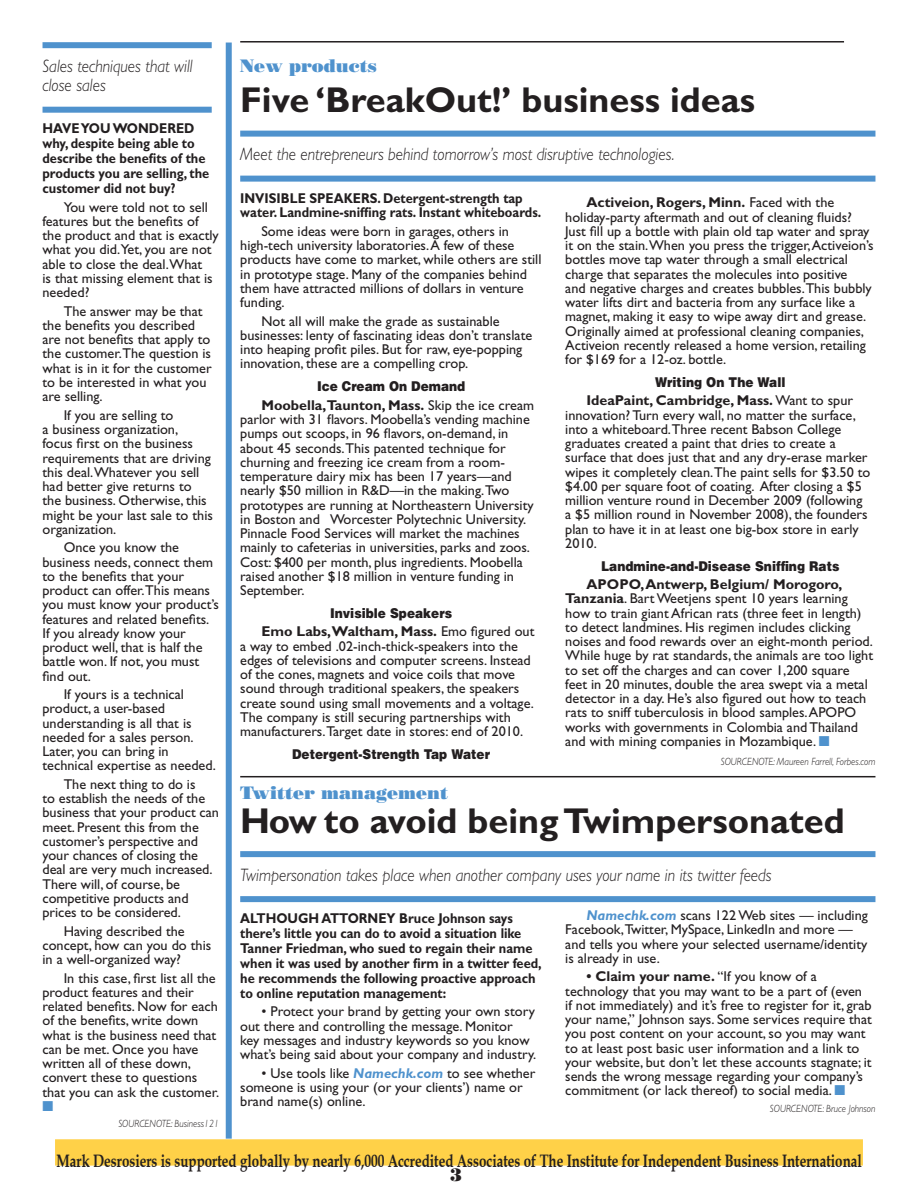
<style>
.page{position:relative;width:918px;height:1188px;background:#fff}
.page>*{position:absolute;margin:0;border:0;box-sizing:border-box;transform-origin:0 0}
.t1{font:700 36px "Gill Sans";color:#231f20}
.t2{font:italic 300 18px/19.5px "Gill Sans";color:#231f20;scale:.9 1}
.t3{font:700 18px "Book Antiqua";color:#231f20;scale:.74 1}
.t4{font:18px "Bodoni Poster";color:#4f92cd}
.t5{font:18px "Bodoni Poster";color:#231f20}
.t6{font:14.25px/14.2px "Gill Sans";color:#231f20}
.t7{font:700 14.25px/15px "Gill Sans";color:#231f20;scale:.9 1}
.t8{font:14.25px "Zapf Dingbats";color:#4f92cd}
.t9{font:900 13.5px "Helvetica";color:#231f20;scale:.9 1}
.t10{font:italic 300 10.5px "Gill Sans";color:#231f20;scale:.9 1}
.s1{font-weight:700}
.s2{color:#4f92cd}
.s3{font-weight:700;font-style:italic;color:#4f92cd}
</style>
<div class="page">
<div style="left:58px;top:1142px;width:802px;height:21px;background:#ffd148"></div>
<div style="left:55px;top:1139px;width:808px;height:27px;border:6px solid #ffd148"></div>
<div style="left:226px;top:43px;width:6px;height:1096px;background:#4f92cd"></div>
<div style="left:43px;top:42px;width:169px;height:6px;background:#4f92cd"></div>
<div style="left:43px;top:107px;width:169px;height:6px;background:#4f92cd"></div>
<hr style="left:240px;top:41px;width:604px;height:2px;background:#231f20">
<div style="left:240px;top:131px;width:635px;height:6px;background:#4f92cd"></div>
<div style="left:240px;top:176px;width:635px;height:6px;background:#4f92cd"></div>
<div style="left:240px;top:851px;width:635px;height:6px;background:#4f92cd"></div>
<div style="left:240px;top:896px;width:635px;height:6px;background:#4f92cd"></div>
<hr style="left:240px;top:776px;width:635px;height:1px;background:#231f20">
<p class="t2" style="left:43px;top:56px;width:169px">Sales techniques that will close sales</p>
<p class="t7" style="left:43px;top:121px;width:187px">HAVE YOU WONDERED why, despite being able to describe the benefits of the products you are selling, the customer did not buy?</p>
<p class="t6" style="left:43px;top:200px;width:178px;text-indent:21px">You were told not to sell features but the benefits of the product and that is exactly what you did.Yet, you are not able to close the deal.What<br>is that missing element that is needed?</p>
<p class="t6" style="left:43px;top:304px;width:171px;text-indent:21px">The answer may be that the benefits you described are not benefits that apply to the customer.The question is what is in it for the customer to be interested in what you are selling.</p>
<p class="t6" style="left:43px;top:408px;width:172px;text-indent:21px">If you are selling to<br>a business organization,<br>focus first on the business requirements that are driving this deal.Whatever you sell had better give returns to the business. Otherwise, this might be your last sale to this organization.</p>
<p class="t6" style="left:43px;top:540px;width:178px;text-indent:21px">Once you know the business needs, connect them to the benefits that your product can offer.This means you must know your product’s features and related benefits.<br>If you already know your product well, that is half the battle won. If not, you must find out.</p>
<p class="t6" style="left:43px;top:687px;width:175px;text-indent:21px">If yours is a technical product, a user-based understanding is all that is needed for a sales person.<br>Later, you can bring in technical expertise as needed.</p>
<p class="t6" style="left:43px;top:777px;width:178px;text-indent:21px">The next thing to do is<br>to establish the needs of the business that your product can meet. Present this from the customer’s perspective and your chances of closing the deal are very much increased.<br>There will, of course, be competitive products and prices to be considered.</p>
<p class="t6" style="left:43px;top:924px;width:170px;text-indent:21px">Having described the concept, how can you do this in a well-organized way?</p>
<p class="t6" style="left:43px;top:971px;width:178px;text-indent:21px">In this case, first list all the product features and their related benefits. Now for each of the benefits, write down what is the business need that can be met. Once you have written all of these down, convert these to questions that you can ask the customer.</p>
<p class="t8" style="left:43px;top:1099px;width:12px">■</p>
<p class="t10" style="left:118px;top:1118px;width:113px">SOURCENOTE: Business121</p>
<p class="t4" style="left:240px;top:55px;width:138px">New products</p>
<h1 class="t1" style="left:240px;top:78px;width:517px">Five ‘BreakOut!’ business ideas</h1>
<p class="t2" style="left:240px;top:145px;width:484px">Meet the entrepreneurs behind tomorrow’s most disruptive technologies.</p>
<p class="t7" style="left:240px;top:191px;width:336px;line-height:14.2px">INVISIBLE SPEAKERS. Detergent-strength tap water. Landmine-sniffing rats. Instant whiteboards.</p>
<p class="t6" style="left:240px;top:224px;width:303px;text-indent:21px">Some ideas were born in garages, others in high-tech university laboratories. A few of these products have come to market, while others are still in prototype stage. Many of the companies behind them have attracted millions of dollars in venture funding.</p>
<p class="t6" style="left:240px;top:314px;width:294px;text-indent:21px">Not all will make the grade as sustainable businesses: lenty of fascinating ideas don’t translate into heaping profit piles. But for raw, eye-popping innovation, these are a compelling crop.</p>
<p class="t9" style="left:317px;top:378px;width:166px">Ice Cream On Demand</p>
<p class="t6" style="left:240px;top:398px;width:295px;text-indent:21px"><span class="s1">Moobella,Taunton, Mass.</span> Skip the ice cream parlor with 31 flavors. Moobella’s vending machine pumps out scoops, in 96 flavors, on-demand, in about 45 seconds.This patented technique for churning and freezing ice cream from a room&shy;temperature dairy mix has been 17 years—and nearly $50 million in R&amp;D—in the making.Two prototypes are running at Northeastern University in Boston and Worcester Polytechnic University.<br>Pinnacle Food Services will market the machines mainly to cafeterias in universities, parks and zoos.<br>Cost: $400 per month, plus ingredients. Moobella raised another $18 million in venture funding in September.</p>
<p class="t9" style="left:330px;top:604px;width:137px">Invisible Speakers</p>
<p class="t6" style="left:240px;top:625px;width:296px;text-indent:21px"><span class="s1">Emo Labs,Waltham, Mass.</span> Emo figured out a way to embed .02-inch-thick-speakers into the edges of televisions and computer screens. Instead of the cones, magnets and voice coils that move sound through traditional speakers, the speakers create sound using small movements and a voltage.<br>The company is still securing partnerships with manufacturers.Target date in stores: end of 2010.</p>
<p class="t9" style="left:292px;top:745px;width:221px">Detergent-Strength Tap Water</p>
<p class="t6" style="left:565px;top:196px;width:310px;text-indent:21px"><span class="s1">Activeion, Rogers, Minn.</span> Faced with the holiday-party aftermath and out of cleaning fluids?<br>Just fill up a bottle with plain old tap water and spray it on the stain.When you press the trigger, Activeion’s bottles move tap water through a small electrical charge that separates the molecules into positive<br>and negative charges and creates bubbles.This bubbly water lifts dirt and bacteria from any surface like a magnet, making it easy to wipe away dirt and grease.<br>Originally aimed at professional cleaning companies, Activeion recently released a home version, retailing for $169 for a 12-oz. bottle.</p>
<p class="t9" style="left:655px;top:373px;width:146px">Writing On The Wall</p>
<p class="t6" style="left:565px;top:394px;width:307px;text-indent:21px"><span class="s1">IdeaPaint, Cambridge, Mass.</span> Want to spur innovation? Turn every wall, no matter the surface, into a whiteboard.Three recent Babson College graduates created a paint that dries to create a surface that does just that and any dry-erase marker wipes it completely clean.The paint sells for $3.50 to $4.00 per square foot of coating. After closing a $5 million venture round in December 2009 (following a $5 million round in November 2008), the founders plan to have it in at least one big-box store in early 2010.</p>
<p class="t9" style="left:601px;top:557px;width:266px">Landmine-and-Disease Sniffing Rats</p>
<p class="t6" style="left:565px;top:577px;width:309px;text-indent:21px"><span class="s1">APOPO, Antwerp, Belgium/ Morogoro, Tanzania</span>. Bart Weetjens spent 10 years learning how to train giant African rats (three feet in length) to detect landmines. His regimen includes clicking noises and food rewards over an eight-month period.<br>While huge by rat standards, the animals are too light to set off the charges and can cover 1,200 square feet in 20 minutes, double the area swept via a metal detector in a day. He’s also figured out how to teach rats to sniff tuberculosis in blood samples. APOPO works with governments in Colombia and Thailand and with mining companies in Mozambique. <span class="s2">■</span></p>
<p class="t10" style="left:721px;top:755px;width:173px">SOURCENOTE: Maureen Farrell, Forbes.com</p>
<p class="t4" style="left:240px;top:781px;width:209px">Twitter management</p>
<h1 class="t1" style="left:240px;top:799px;width:606px">How to avoid being Twimpersonated</h1>
<p class="t2" style="left:240px;top:865px;width:592px">Twimpersonation takes place when another company uses your name in its twitter feeds</p>
<p class="t7" style="left:240px;top:911px;width:337px">ALTHOUGH ATTORNEY Bruce Johnson says there’s little you can do to avoid a situation like Tanner Friedman, who sued to regain their name when it was used by another firm in a twitter feed, he recommends the following proactive approach to online reputation management:</p>
<p class="t6" style="left:240px;top:1005px;width:298px;text-indent:21px">• Protect your brand by getting your own story out there and controlling the message. Monitor<br>key messages and industry keywords so you know what’s being said about your company and industry.</p>
<p class="t6" style="left:240px;top:1066px;width:297px;text-indent:21px">• Use tools like <span class="s3">Namechk.com</span> to see whether someone is using your (or your clients’) name or brand name(s) online.</p>
<p class="t6" style="left:565px;top:908px;width:304px;text-indent:21px"><span class="s3">Namechk.com</span> scans 122 Web sites — including Facebook,Twitter, MySpace, LinkedIn and more — and tells you where your selected username/identity is already in use.</p>
<p class="t6" style="left:565px;top:970px;width:308px;text-indent:21px"><span class="s1">• Claim your name.</span> “If you know of a technology that you may want to be a part of (even if not immediately) and it’s free to register for it, grab your name,” Johnson says. Some services require that you post content on your account, so you may want to at least post basic user information and a link to your website, but don’t let these accounts stagnate; it sends the wrong message regarding your company’s commitment (or lack thereof) to social media. <span class="s2">■</span></p>
<p class="t10" style="left:770px;top:1102px;width:119px">SOURCENOTE: Bruce Johnson</p>
<p class="t3" style="left:57px;top:1151px;width:1090px">Mark Desrosiers is supported globally by nearly 6,000 Accredited Associates of The Institute for Independent Business International</p>
<p class="t5" style="left:450px;top:1164px;width:14px">3</p>
</div>
